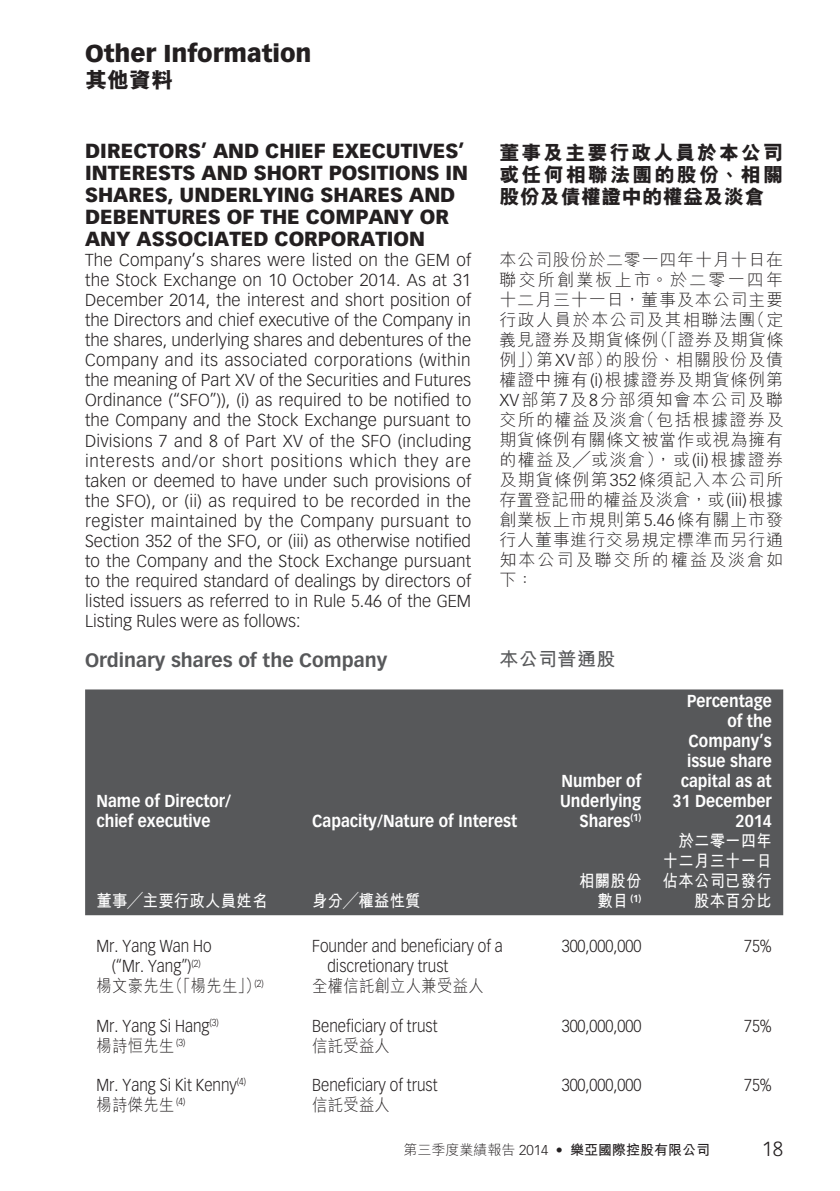
<style>
.page{position:relative;width:840px;height:1191px;background:#fff}
.page>*{position:absolute;margin:0;border:0;box-sizing:border-box;transform-origin:0 0}
.t1{font:900 24px "Vectora LT Std";color:#231f20}
.t2{font:800 22px "M Hei HK";color:#231f20}
._01_H1_E{font:900 20px/22px "Vectora LT Std";color:#231f20}
._001_H1_C{font:800 20px/22px "M Hei HK";letter-spacing:.1em;color:#231f20;text-align:justify}
.t3{font:300 20px "Vectora LT Std";color:#231f20}
._02_H2_E{font:700 19px "Vectora LT Std";color:#57585a}
._002_H2_C{font:700 19px "M Hei HK";letter-spacing:.02em;color:#57585a}
._00_txt_E{font:300 17px/20px "Vectora LT Std";color:#231f20;text-align:justify}
._000_txt_C{font:300 17px/20px "M Hei HK";letter-spacing:.045em;color:#231f20;text-align:justify}
._50_Table_txt{font:300 17px "Vectora LT Std";color:#231f20;scale:.9 1}
._50_Table_txt-2{font:700 17px "Vectora LT Std";color:#fff;scale:.9 1}
._50_Table_txt-3{font:700 17px "M Hei HK";letter-spacing:.02em;color:#fff;scale:.9 1}
._000_txt_C-2{font:300 17px "M Hei HK";letter-spacing:.02em;color:#231f20;scale:.9 1}
._000_txt_C-3{font:300 17px "M Hei HK";letter-spacing:.045em;color:#231f20;scale:.9 1}
.t4{font:700 14px "M Hei HK";color:#231f20}
._50_Table_txt-4{font:700 10px "Vectora LT Std";color:#fff;scale:.9 1}
.s1{font-family:"Vectora LT Std"}
.s2{font-family:"M Hei HK";font-size:17px}
.s3{font-weight:300}
.s4{font-family:"Vectora LT Std";font-weight:300}
</style>
<div class="page">
<div style="left:85px;top:689px;width:697px;height:226px;background:#57585a"></div>
<p class="t1" style="left:85px;top:39px;width:228px">Other Information</p>
<p class="t2" style="left:85px;top:69px;width:89px">其他資料</p>
<p class="_01_H1_E" style="left:85px;top:140px;width:384px">DIRECTORS’ AND CHIEF EXECUTIVES’<br>INTERESTS AND SHORT POSITIONS IN<br>SHARES, UNDERLYING SHARES AND<br>DEBENTURES OF THE COMPANY OR<br>ANY ASSOCIATED CORPORATION</p>
<p class="_00_txt_E" style="left:85px;top:251px;width:387px">The Company’s shares were listed on the GEM of the Stock Exchange on 10 October 2014. As at 31<br>December 2014, the interest and short position of the Directors and chief executive of the Company in the shares, underlying shares and debentures of the Company and its associated corporations (within the meaning of Part XV of the Securities and Futures Ordinance (“SFO”)), (i) as required to be notified to the Company and the Stock Exchange pursuant to Divisions 7 and 8 of Part XV of the SFO (including interests and/or short positions which they are taken or deemed to have under such provisions of the SFO), or (ii) as required to be recorded in the register maintained by the Company pursuant to Section 352 of the SFO, or (iii) as otherwise notified to the Company and the Stock Exchange pursuant to the required standard of dealings by directors of listed issuers as referred to in Rule 5.46 of the GEM Listing Rules were as follows:</p>
<p class="_02_H2_E" style="left:85px;top:648px;width:303px">Ordinary shares of the Company</p>
<p class="_001_H1_C" style="left:499px;top:141px;width:285px">董事及主要行政人員於本公司或任何相聯法團的股份、相關股份及債權證中的權益及淡倉</p>
<p class="_000_txt_C" style="left:499px;top:249px;width:285px">本公司股份於二零一四年十月十日在聯交所創業板上市。於二零一四年十二月三十一日，董事及本公司主要行政人員於本公司及其相聯法團（定義見證券及期貨條例（「證券及期貨條例」）第<span class="s1">XV</span>部）的股份、相關股份及債權證中擁有<span class="s1">(i)</span>根據證券及期貨條例第<span class="s1">XV</span>部第<span class="s1">7</span>及<span class="s1">8</span>分部須知會本公司及聯交所的權益及淡倉（包括根據證券及期貨條例有關條文被當作或視為擁有的權益及╱或淡倉），或<span class="s1">(ii)</span>根據證券及期貨條例第<span class="s1">352</span>條須記入本公司所存置登記冊的權益及淡倉，或<span class="s1">(iii)</span>根據創業板上市規則第<span class="s1">5.46</span>條有關上市發行人董事進行交易規定標準而另行通知本公司及聯交所的權益及淡倉如下：</p>
<p class="_002_H2_C" style="left:499px;top:645px;width:117px">本公司普通股</p>
<p class="_50_Table_txt-2" style="left:96px;top:790px;width:151px">Name of Director/</p>
<p class="_50_Table_txt-2" style="left:96px;top:810px;width:128px">chief executive</p>
<p class="_50_Table_txt-2" style="left:312px;top:810px;width:229px">Capacity/Nature of Interest</p>
<p class="_50_Table_txt-2" style="left:561px;top:770px;width:90px">Number of</p>
<p class="_50_Table_txt-2" style="left:560px;top:790px;width:92px">Underlying</p>
<p class="_50_Table_txt-2" style="left:579px;top:810px;width:70px">Shares<sup>(1)</sup></p>
<p class="_50_Table_txt-2" style="left:686px;top:690px;width:96px">Percentage</p>
<p class="_50_Table_txt-2" style="left:727px;top:710px;width:51px">of the</p>
<p class="_50_Table_txt-2" style="left:688px;top:730px;width:94px">Company’s</p>
<p class="_50_Table_txt-2" style="left:686px;top:750px;width:96px">issue share</p>
<p class="_50_Table_txt-2" style="left:680px;top:770px;width:103px">capital as at</p>
<p class="_50_Table_txt-2" style="left:672px;top:790px;width:112px">31 December</p>
<p class="_50_Table_txt-2" style="left:735px;top:810px;width:42px">2014</p>
<p class="_50_Table_txt-3" style="left:96px;top:888px;width:191px">董事╱主要行政人員姓名</p>
<p class="_50_Table_txt-3" style="left:312px;top:888px;width:122px">身分╱權益性質</p>
<p class="_50_Table_txt-3" style="left:579px;top:868px;width:71px">相關股份</p>
<p class="_50_Table_txt-4" style="left:597px;top:892px;width:50px"><span class="s2">數目</span> (1)</p>
<p class="_50_Table_txt-3" style="left:678px;top:828px;width:105px">於二零一四年</p>
<p class="_50_Table_txt-3" style="left:662px;top:848px;width:123px">十二月三十一日</p>
<p class="_50_Table_txt-3" style="left:662px;top:868px;width:123px">佔本公司已發行</p>
<p class="_50_Table_txt-3" style="left:693px;top:888px;width:88px">股本百分比</p>
<p class="_50_Table_txt" style="left:96px;top:936px;width:129px">Mr. Yang Wan Ho</p>
<p class="_50_Table_txt" style="left:112px;top:956px;width:100px">(“Mr. Yang”)<sup>(2)</sup></p>
<p class="_000_txt_C-2" style="left:96px;top:977px;width:187px">楊文豪先生（「楊先生」）<sup>(2)</sup></p>
<p class="_50_Table_txt" style="left:312px;top:936px;width:213px">Founder and beneficiary of a</p>
<p class="_50_Table_txt" style="left:327px;top:956px;width:136px">discretionary trust</p>
<p class="_000_txt_C-2" style="left:312px;top:977px;width:192px">全權信託創立人兼受益人</p>
<p class="_50_Table_txt" style="left:561px;top:936px;width:90px">300,000,000</p>
<p class="_50_Table_txt" style="left:743px;top:936px;width:32px">75%</p>
<p class="_50_Table_txt" style="left:96px;top:1015px;width:137px">Mr. Yang Si Hang<sup>(3)</sup></p>
<p class="_000_txt_C-3" style="left:96px;top:1036px;width:100px">楊詩恒先生 <sup>(3)</sup></p>
<p class="_50_Table_txt" style="left:312px;top:1015px;width:141px">Beneficiary of trust</p>
<p class="_000_txt_C-3" style="left:312px;top:1036px;width:88px">信託受益人</p>
<p class="_50_Table_txt" style="left:561px;top:1015px;width:90px">300,000,000</p>
<p class="_50_Table_txt" style="left:743px;top:1015px;width:32px">75%</p>
<p class="_50_Table_txt" style="left:96px;top:1075px;width:168px">Mr. Yang Si Kit Kenny<sup>(4)</sup></p>
<p class="_000_txt_C-3" style="left:96px;top:1096px;width:100px">楊詩傑先生 <sup>(4)</sup></p>
<p class="_50_Table_txt" style="left:312px;top:1075px;width:141px">Beneficiary of trust</p>
<p class="_000_txt_C-3" style="left:312px;top:1096px;width:88px">信託受益人</p>
<p class="_50_Table_txt" style="left:561px;top:1075px;width:90px">300,000,000</p>
<p class="_50_Table_txt" style="left:743px;top:1075px;width:32px">75%</p>
<p class="t4" style="left:403px;top:1139px;width:308px"><span class="s3">第三季度業績報告</span> <span class="s4">2014 •</span> 樂亞國際控股有限公司</p>
<p class="t3" style="left:761px;top:1137px;width:22px">18</p>
</div>
